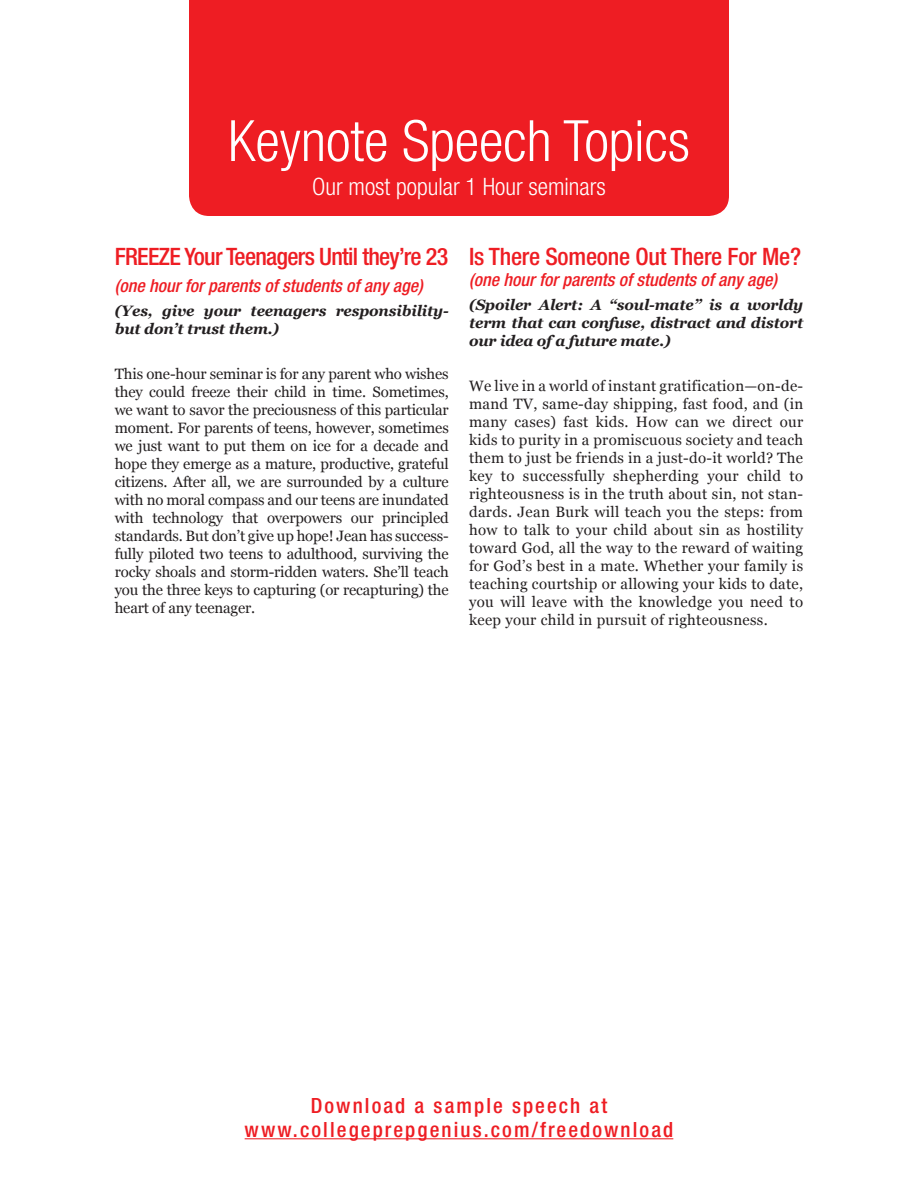
<style>
.page{position:relative;width:918px;height:1188px;background:#fff}
.page>*{position:absolute;margin:0;border:0;box-sizing:border-box;transform-origin:0 0}
.t1{font:300 condensed 57px "Helvetica Neue LT Std";color:#fff}
.t2{font:500 condensed 24px "Helvetica Neue LT Std";letter-spacing:-.03em;color:#ee1d23}
.t3{font:500 condensed 24px "Helvetica Neue LT Std";letter-spacing:-.01em;color:#ee1d23}
.t4{font:300 condensed 24px "Helvetica Neue LT Std";color:#fff}
.t5{font:500 condensed 21px/24px "Helvetica Neue LT Std";letter-spacing:.1em;color:#ee1d23;text-align:center}
.t6{font:italic 500 condensed 18px "Helvetica Neue LT Std";color:#ee1d23}
.t7{font:15px/18px "Georgia";letter-spacing:.005em;color:#231f20;text-align:justify}
.t8{font:italic 700 15px/18px "Georgia";letter-spacing:-.01em;color:#231f20}
</style>
<div class="page">
<div style="left:189px;top:0;width:540px;height:216px;background:#ee1d23"></div>
<hr style="left:245px;top:1138px;width:428px;height:1px;background:#ee1d23">
<h1 class="t1" style="left:228px;top:108px;width:463px">Keynote Speech Topics</h1>
<h2 class="t4" style="left:312px;top:173px;width:295px">Our most popular 1 Hour seminars</h2>
<h2 class="t2" style="left:115px;top:242px;width:335px">FREEZE Your Teenagers Until they’re 23</h2>
<p class="t6" style="left:115px;top:275px;width:310px">(one hour for parents of students of any age)</p>
<p class="t8" style="left:115px;top:302px;width:336px">(Yes, give your teenagers responsibility&shy;but don’t trust them.)</p>
<p class="t7" style="left:115px;top:366px;width:336px">This one-hour seminar is for any parent who wishes they could freeze their child in time. Sometimes, we want to savor the preciousness of this particular moment. For parents of teens, however, sometimes we just want to put them on ice for a decade and hope they emerge as a mature, productive, grateful citizens. After all, we are surrounded by a culture with no moral compass and our teens are inundated with technology that overpowers our principled standards. But don’t give up hope! Jean has success&shy;fully piloted two teens to adulthood, surviving the rocky shoals and storm-ridden waters. She’ll teach you the three keys to capturing (or recapturing) the heart of any teenager.</p>
<h2 class="t3" style="left:469px;top:242px;width:334px">Is There Someone Out There For Me?</h2>
<p class="t6" style="left:469px;top:269px;width:310px">(one hour for parents of students of any age)</p>
<p class="t8" style="left:469px;top:296px;width:336px;text-align:justify">(Spoiler Alert: A “soul-mate” is a worldy term that can confuse, distract and distort our idea of a future mate.)</p>
<p class="t7" style="left:469px;top:378px;width:336px">We live in a world of instant gratification—on-de&shy;mand TV, same-day shipping, fast food, and (in many cases) fast kids. How can we direct our kids to purity in a promiscuous society and teach them to just be friends in a just-do-it world? The key to successfully shepherding your child to righteousness is in the truth about sin, not stan&shy;dards. Jean Burk will teach you the steps: from how to talk to your child about sin as hostility toward God, all the way to the reward of waiting for God’s best in a mate. Whether your family is teaching courtship or allowing your kids to date, you will leave with the knowledge you need to keep your child in pursuit of righteousness.</p>
<h3 class="t5" style="left:245px;top:1093px;width:430px">Download a sample speech at www.collegeprepgenius.com/freedownload</h3>
</div>
